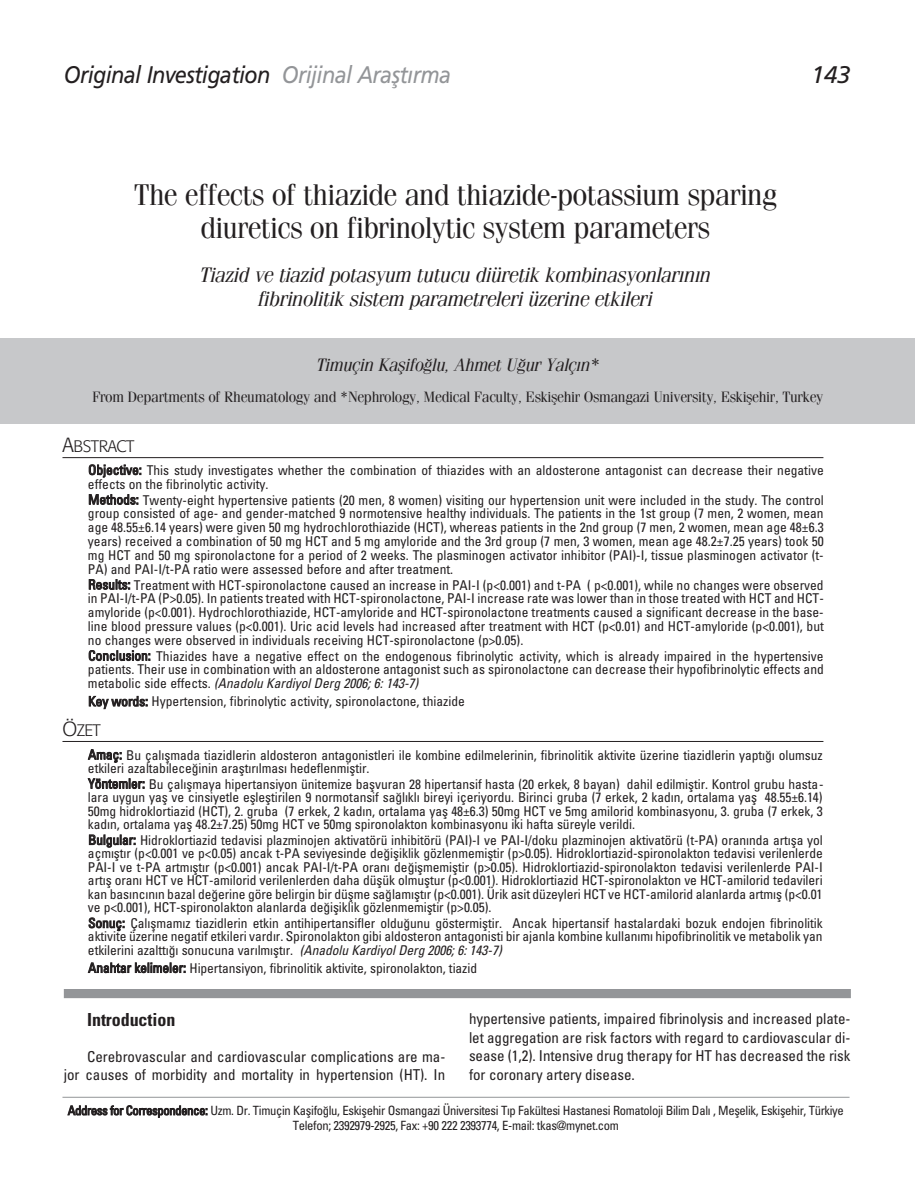
<style>
.page{position:relative;width:915px;height:1191px;background:#fff}
.page>*{position:absolute;margin:0;border:0;box-sizing:border-box;transform-origin:0 0}
.t1{font:30px/33px "Fenice";letter-spacing:-.02em;color:#231f20;text-align:center}
.t2{font:italic 24px "Frutiger";letter-spacing:-.03em;color:#231f20;scale:.9 1}
.t3{font:italic 24px "Frutiger";letter-spacing:-.03em;color:#231f20}
.t4{font:italic 21px/24px "Fenice";letter-spacing:-.02em;color:#231f20;text-align:center}
.t5{font:italic 18px "Fenice";letter-spacing:-.02em;color:#231f20}
.t6{font:700 condensed 18px "Univers";letter-spacing:-.005em;color:#231f20}
.t7{font:300 16.5px "Formata";letter-spacing:-.025em;color:#231f20}
.t8{font:condensed 15px/18.5px "Univers";letter-spacing:-.005em;color:#231f20;text-align:right}
.t9{font:15px "Fenice";letter-spacing:-.02em;color:#231f20}
.t10{font:condensed 13.5px/13.8px "Univers";letter-spacing:-.005em;color:#231f20;text-align:justify}
.t11{font:condensed 12.75px/15px "Univers";letter-spacing:-.025em;color:#231f20;text-align:center}
.s1{color:#939598}
.s2{font-size:20.25px}
.s3{font-style:italic}
</style>
<div class="page">
<div style="left:0;top:338px;width:914px;height:85px;background:#c7c8ca"></div>
<hr style="left:62px;top:457px;width:761px;height:1px;background:#231f20">
<hr style="left:62px;top:741px;width:761px;height:1px;background:#231f20">
<hr style="left:62px;top:1096px;width:787px;height:1px;background:#939598">
<div style="left:64px;top:989px;width:786px;height:9px;background:#939598"></div>
<h2 class="t2" style="left:64px;top:65px;width:431px">Original Investigation <span class="s1">Orijinal Araflt›rma</span></h2>
<h1 class="t1" style="left:134px;top:181px;width:644px">The effects of thiazide and thiazide-potassium sparing diuretics on fibrinolytic system parameters</h1>
<h3 class="t4" style="left:199px;top:264px;width:513px">Tiazid ve tiazid potasyum tutucu diüretik kombinasyonlar›n›n fibrinolitik sistem parametreleri üzerine etkileri</h3>
<h2 class="t3" style="left:811px;top:65px;width:40px">143</h2>
<h3 class="t5" style="left:316px;top:359px;width:284px">Timuçin Kaflifo¤lu, Ahmet U¤ur Yalç›n*</h3>
<p class="t9" style="left:92px;top:392px;width:732px">From Departments of Rheumatology and *Nephrology, Medical Faculty, Eskiflehir Osmangazi University, Eskiflehir, Turkey</p>
<p class="t7" style="left:62px;top:439px;width:73px"><span class="s2">A</span>BSTRACT</p>
<p class="t10" style="left:88px;top:464px;width:737px">Objective: This study investigates whether the combination of thiazides with an aldosterone antagonist can decrease their negative effects on the fibrinolytic activity.</p>
<p class="t10" style="left:88px;top:494px;width:737px">Methods: Twenty-eight hypertensive patients (20 men, 8 women) visiting our hypertension unit were included in the study. The control group consisted of age- and gender-matched 9 normotensive healthy individuals. The patients in the 1st group (7 men, 2 women, mean age 48.55±6.14 years) were given 50 mg hydrochlorothiazide (HCT), whereas patients in the 2nd group (7 men, 2 women, mean age 48±6.3 years) received a combination of 50 mg HCT and 5 mg amyloride and the 3rd group (7 men, 3 women, mean age 48.2±7.25 years) took 50 mg HCT and 50 mg spironolactone for a period of 2 weeks. The plasminogen activator inhibitor (PAI)-I, tissue plasminogen activator (t-PA) and PAI-I/t-PA ratio were assessed before and after treatment.</p>
<p class="t10" style="left:88px;top:579px;width:737px">Results: Treatment with HCT-spironolactone caused an increase in PAI-I (p&lt;0.001) and t-PA ( p&lt;0.001), while no changes were observed in PAI-I/t-PA (P&gt;0.05). In patients treated with HCT-spironolactone, PAI-I increase rate was lower than in those treated with HCT and HCT&shy;amyloride (p&lt;0.001). Hydrochlorothiazide, HCT-amyloride and HCT-spironolactone treatments caused a significant decrease in the base&shy;line blood pressure values (p&lt;0.001). Uric acid levels had increased after treatment with HCT (p&lt;0.01) and HCT-amyloride (p&lt;0.001), but no changes were observed in individuals receiving HCT-spironolactone (p&gt;0.05).</p>
<p class="t10" style="left:88px;top:650px;width:737px">Conclusion: Thiazides have a negative effect on the endogenous fibrinolytic activity, which is already impaired in the hypertensive patients. Their use in combination with an aldosterone antagonist such as spironolactone can decrease their hypofibrinolytic effects and m e t a b o l i c s i d e e ff e c ts . <span class="s3">(Anadolu KardiyolDerg 2006;6:143-7)</span></p>
<p class="t10" style="left:88px;top:696px;width:378px">Key words: Hypertension, fibrinolytic activity, spironolactone, thiazide</p>
<p class="t7" style="left:62px;top:723px;width:40px"><span class="s2">Ö</span>ZET</p>
<p class="t10" style="left:88px;top:749px;width:736px">Amaç: Bu çal›flmada tiazidlerin aldosteron antagonistleri ile kombine edilmelerinin, fibrinolitik aktivite üzerine tiazidlerin yapt›¤› olumsuz etkileri azaltabilece¤inin araflt›r›lmas› hedeflenmifltir.</p>
<p class="t10" style="left:88px;top:778px;width:737px">Yöntemler: Bu çal›flmaya hipertansiyon ünitemize baflvuran 28 hipertansif hasta (20 erkek, 8 bayan) dahil edilmifltir. Kontrol grubu hasta&shy;lara uygun yafl ve cinsiyetle efllefltirilen 9 normotansif sa¤l›kl› bireyi içeriyordu. Birinci gruba (7 erkek, 2 kad›n, ortalama yafl 48.55±6.14)<br>50mg hidroklortiazid (HCT), 2. gruba (7 erkek, 2 kad›n, ortalama yafl 48±6.3) 50mg HCT ve 5mg amilorid kombinasyonu, 3. gruba (7 erkek, 3 kad›n, ortalama yafl 48.2±7.25) 50mg HCT ve 50mg spironolakton kombinasyonu iki hafta süreyle verildi.</p>
<p class="t10" style="left:88px;top:834px;width:736px">Bulgular: Hidroklortiazid tedavisi plazminojen aktivatörü inhibitörü (PAI)-I ve PAI-I/doku plazminojen aktivatörü (t-PA) oran›nda art›fla yol açm›flt›r (p&lt;0.001 ve p&lt;0.05) ancak t-PA seviyesinde de¤ifliklik gözlenmemifltir (p&gt;0.05). Hidroklortiazid-spironolakton tedavisi verilenlerde PAI-I ve t-PA artm›flt›r (p&lt;0.001) ancak PAI-I/t-PA oran› de¤iflmemifltir (p&gt;0.05). Hidroklortiazid-spironolakton tedavisi verilenlerde PAI-I art›fl oran› HCT ve HCT-amilorid verilenlerden daha düflük olmufltur (p&lt;0.001). Hidroklortiazid HCT-spironolakton ve HCT-amilorid tedavileri kan bas›nc›n›n bazal de¤erine göre belirgin bir düflme sa¤lam›flt›r (p&lt;0.001). Ürik asit düzeyleri HCT ve HCT-amilorid alanlarda artm›fl (p&lt;0.01 ve p&lt;0.001), HCT-spironolakton alanlarda de¤ifliklik gözlenmemifltir (p&gt;0.05).</p>
<p class="t10" style="left:88px;top:917px;width:736px">Sonuç: Çal›flmam›z tiazidlerin etkin antihipertansifler oldu¤unu göstermifltir. Ancak hipertansif hastalardaki bozuk endojen fibrinolitik aktivite üzerine negatif etkileri vard›r. Spironolakton gibi aldosteron antagonisti bir ajanla kombine kullan›m› hipofibrinolitik ve metabolik yan etkilerini azaltt›¤› sonucuna var›lm›flt›r. <span class="s3">(Anadolu KardiyolDerg 2006;6:143-7)</span></p>
<p class="t10" style="left:88px;top:962px;width:390px">Anahtar kelimeler: Hipertansiyon, fibrinolitik aktivite, spironolakton, tiazid</p>
<h3 class="t6" style="left:87px;top:1013px;width:90px">Introduction</h3>
<p class="t8" style="left:64px;top:1049px;width:383px;line-height:17.9px">Cerebrovascular and cardiovascular complications are ma-<br>jor causes of morbidity and mortality in hypertension (HT). In</p>
<p class="t8" style="left:469px;top:1011px;width:383px;text-align:justify">hypertensive patients, impaired fibrinolysis and increased plate&shy;let aggregation are risk factors with regard to cardiovascular di&shy;sease (1,2). Intensive drug therapy for HT has decreased the risk for coronary artery disease.</p>
<p class="t11" style="left:68px;top:1104px;width:777px">Address for Correspondence: Uzm. Dr. Timuçin Kaflifo¤lu, Eskiflehir Osmangazi Üniversitesi T›p Fakültesi Hastanesi Romatoloji Bilim Dal› , Meflelik, Eskiflehir, Türkiye<br>Telefon; 2392979-2925, Fax: +90 222 2393774, E-mail: tkas@mynet.com</p>
</div>
